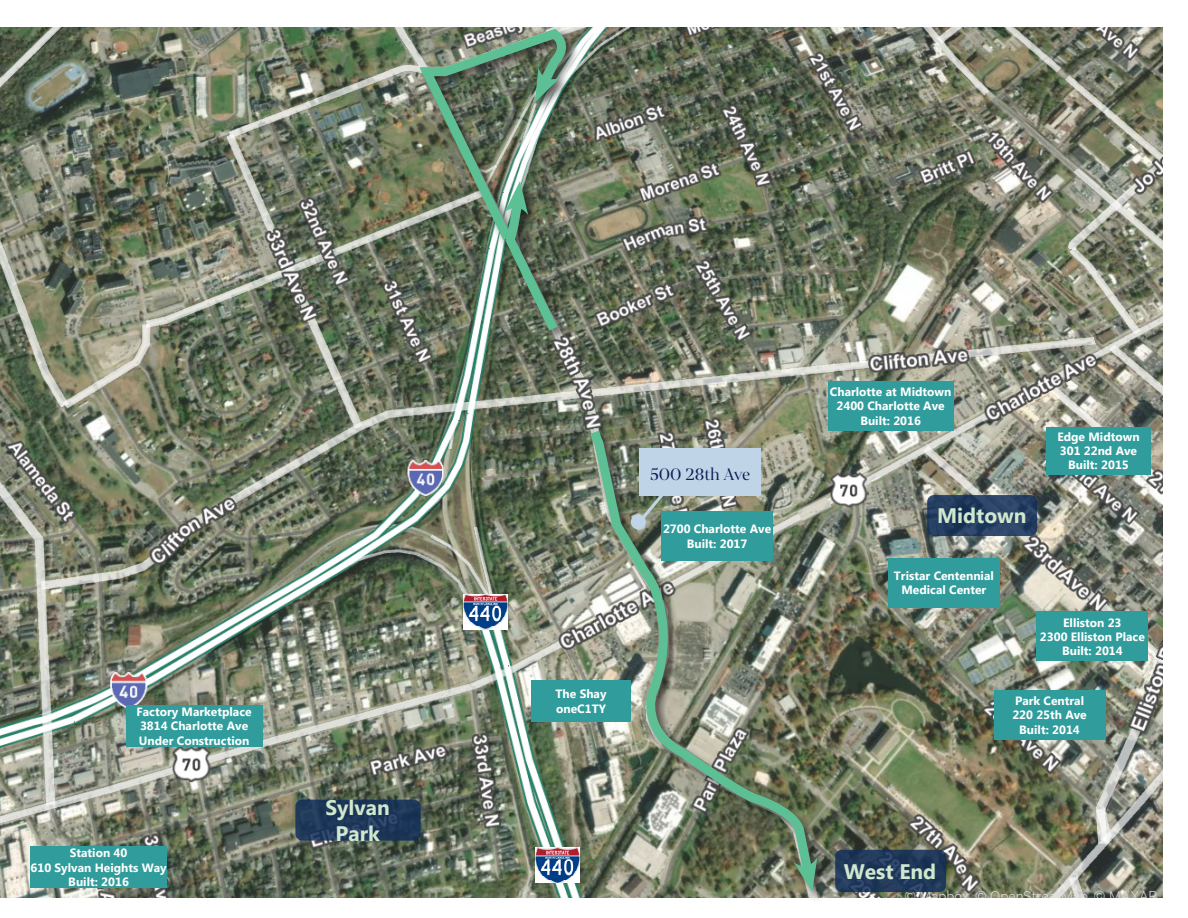
<style>
.page{position:relative;width:1188px;height:918px;background:#fff}
.page>*{position:absolute;margin:0;border:0;box-sizing:border-box;transform-origin:0 0}
.t1{font:700 21px/25.2px "Microsoft New Tai Lue";color:#d1e8ce;text-align:center}
.t2{font:18px "Mixta Didone Alt";color:#0f1f56}
.t3{font:300 16.2px "Calibre";color:#d8d8d8}
.t4{font:700 12px/14.4px "Microsoft New Tai Lue";color:#fff;text-align:center}
</style>
<div class="page">
<img style="left:0;top:28px;width:1162px;height:869px">
<svg style="left:835px;top:850px;width:111px;height:42px;background:#20395b"></svg>
<svg style="left:927px;top:495px;width:110px;height:41px;background:#253e61"></svg>
<svg style="left:295px;top:800px;width:126px;height:41px;background:#1f385a"></svg>
<div style="left:588px;top:428px;width:242px;height:475px;background:#231f20;opacity:.75"></div>
<img style="left:583px;top:421px;width:236px;height:463px">
<svg style="left:794px;top:857px;width:23px;height:35px"></svg>
<div style="left:417px;top:26px;width:162px;height:226px;background:#231f20;opacity:.75"></div>
<div style="left:631px;top:514px;width:15px;height:15px;background:#bfd5e7;border-radius:50%"></div>
<svg style="left:635px;top:483px;width:38px;height:44px"></svg>
<div style="left:639px;top:448px;width:122px;height:48px;background:#bfd5e7"></div>
<img style="left:412px;top:34px;width:159px;height:307px">
<div style="left:30px;top:847px;width:137px;height:41px;background:#309d9c"></div>
<div style="left:126px;top:705px;width:137px;height:41px;background:#309d9c"></div>
<div style="left:531px;top:680px;width:100px;height:41px;background:#309d9c"></div>
<div style="left:662px;top:511px;width:111px;height:50px;background:#309d9c"></div>
<div style="left:994px;top:690px;width:111px;height:50px;background:#309d9c"></div>
<div style="left:828px;top:381px;width:125px;height:50px;background:#309d9c"></div>
<div style="left:1037px;top:612px;width:111px;height:49px;background:#309d9c"></div>
<div style="left:1046px;top:427px;width:105px;height:48px;background:#309d9c"></div>
<img style="left:464px;top:594px;width:44px;height:35px">
<img style="left:536px;top:848px;width:44px;height:35px">
<div style="left:888px;top:558px;width:112px;height:50px;background:#309d9c"></div>
<p class="t4" style="left:137px;top:705px;width:117px">Factory Marketplace</p>
<p class="t4" style="left:140px;top:720px;width:110px">3814 Charlotte Ave</p>
<p class="t4" style="left:139px;top:734px;width:112px">Under Construction</p>
<p class="t4" style="left:70px;top:847px;width:59px">Station 40</p>
<p class="t4" style="left:31px;top:861px;width:138px">610 Sylvan Heights Way</p>
<p class="t4" style="left:68px;top:876px;width:62px">Built: 2016</p>
<p class="t1" style="left:325px;top:797px;width:66px">Sylvan<br>Park</p>
<p class="t2" style="left:650px;top:464px;width:102px">500 28th Ave</p>
<p class="t4" style="left:663px;top:523px;width:110px">2700 Charlotte Ave</p>
<p class="t4" style="left:687px;top:537px;width:62px">Built: 2017</p>
<p class="t4" style="left:556px;top:688px;width:52px">The Shay</p>
<p class="t4" style="left:556px;top:702px;width:51px">oneC1TY</p>
<p class="t4" style="left:830px;top:385px;width:123px">Charlotte at Midtown</p>
<p class="t4" style="left:837px;top:400px;width:110px">2400 Charlotte Ave</p>
<p class="t4" style="left:860px;top:414px;width:62px">Built: 2016</p>
<p class="t1" style="left:937px;top:505px;width:91px">Midtown</p>
<p class="t4" style="left:1057px;top:430px;width:84px">Edge Midtown</p>
<p class="t4" style="left:1060px;top:445px;width:79px">301 22nd Ave</p>
<p class="t4" style="left:1068px;top:459px;width:62px">Built: 2015</p>
<p class="t4" style="left:894px;top:570px;width:101px">Tristar Centennial<br>Medical Center</p>
<p class="t4" style="left:1063px;top:616px;width:60px">Elliston 23</p>
<p class="t4" style="left:1040px;top:630px;width:106px">2300 Elliston Place</p>
<p class="t4" style="left:1062px;top:645px;width:62px">Built: 2014</p>
<p class="t1" style="left:844px;top:860px;width:94px">West End</p>
<p class="t4" style="left:1015px;top:695px;width:71px">Park Central</p>
<p class="t4" style="left:1012px;top:709px;width:76px">220 25th Ave</p>
<p class="t4" style="left:1019px;top:723px;width:62px">Built: 2014</p>
<h3 class="t3" style="left:904px;top:887px;width:255px">© Mapbox, © OpenStreetMap, © MAXAR</h3>
</div>
